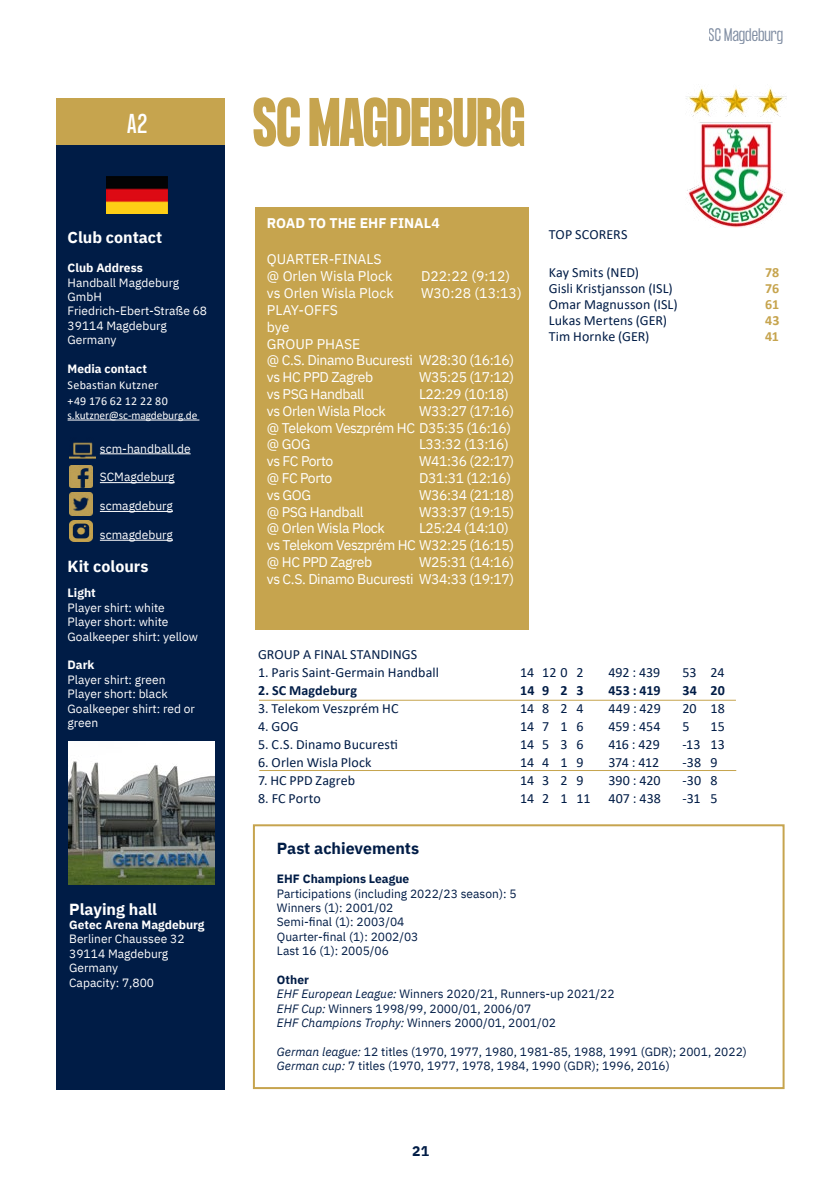
<style>
.page{position:relative;width:840px;height:1191px;background:#fff}
.page>*{position:absolute;margin:0;border:0;box-sizing:border-box;transform-origin:0 0}
.t1{font:700 60px "Formula Condensed";color:#c6a44e}
.t2{font:24px "Formula Condensed";color:#fff}
.t3{font:700 16px "IBM Plex Sans";color:#fff}
.t4{font:700 16px "IBM Plex Sans";color:#001c46}
.t5{font:300 16px "Formula Condensed";color:#001c46}
.t6{font:14px/16.8px "IBM Plex Sans";letter-spacing:-.03em;color:#fff}
.t7{font:14px "Calibri";letter-spacing:.005em;color:#001c46}
.t8{font:14px/16.8px "IBM Plex Sans";color:#fff}
.t9{font:700 14px "Calibri";letter-spacing:.01em;color:#001c46}
.t10{font:700 14px "IBM Plex Sans";color:#fff}
.t11{font:700 14px "Calibri";letter-spacing:-.01em;color:#c6a44e}
.t12{font:700 14px "IBM Plex Sans";color:#001c46}
.t13{font:12px/14.4px "IBM Plex Sans";color:#001c46}
.t14{font:12px/14.4px "IBM Plex Sans";color:#fff}
.t15{font:700 12px "IBM Plex Sans";color:#fff}
.t16{font:12px/16px "Calibri";letter-spacing:.02em;color:#fff}
.t17{font:700 12px "IBM Plex Sans";color:#001c46}
.t18{font:11.4px "Calibri";letter-spacing:-.01em;color:#fff}
.s1{font-weight:700}
.s2{font-style:italic}
</style>
<div class="page">
<div style="left:57px;top:145px;width:168px;height:944px;background:#001c46"></div>
<div style="left:57px;top:98px;width:168px;height:47px;background:#c6a44e"></div>
<hr style="left:68px;top:420px;width:131px;height:1px;background:#fff">
<hr style="left:100px;top:453px;width:90px;height:1px;background:#fff">
<hr style="left:100px;top:482px;width:74px;height:1px;background:#fff">
<hr style="left:100px;top:511px;width:73px;height:1px;background:#fff">
<hr style="left:100px;top:540px;width:73px;height:1px;background:#fff">
<div style="left:253px;top:824px;width:531px;height:265px;border:2px solid #c6a44e"></div>
<img style="left:70px;top:465px;width:22px;height:23px">
<img style="left:70px;top:492px;width:22px;height:23px">
<img style="left:70px;top:442px;width:26px;height:17px">
<img style="left:70px;top:520px;width:22px;height:21px">
<img style="left:106px;top:177px;width:62px;height:37px">
<img style="left:686px;top:88px;width:100px;height:139px">
<img style="left:68px;top:741px;width:147px;height:144px">
<div style="left:255px;top:208px;width:273px;height:422px;background:#c6a44e"></div>
<hr style="left:259px;top:699px;width:476px;height:1px;background:#c6a44e">
<hr style="left:259px;top:770px;width:476px;height:1px;background:#c6a44e">
<h2 class="t2" style="left:127px;top:109px;width:22px">A2</h2>
<p class="t3" style="left:68px;top:225px;width:96px">Club contact</p>
<p class="t15" style="left:68px;top:258px;width:77px">Club Address</p>
<p class="t14" style="left:68px;top:274px;width:141px">Handball Magdeburg<br>GmbH<br>Friedrich-Ebert-Straße 68<br>39114 Magdeburg<br>Germany</p>
<p class="t15" style="left:68px;top:359px;width:81px">Media contact</p>
<p class="t16" style="left:68px;top:377px;width:102px">Sebastian Kutzner +49 176 62 12 22 80</p>
<p class="t18" style="left:68px;top:407px;width:131px">s.kutzner@sc-magdeburg.de</p>
<p class="t14" style="left:100px;top:440px;width:92px">scm-handball.de</p>
<p class="t14" style="left:100px;top:469px;width:76px">SCMagdeburg</p>
<p class="t14" style="left:100px;top:498px;width:74px">scmagdeburg</p>
<p class="t14" style="left:100px;top:526px;width:74px">scmagdeburg</p>
<p class="t3" style="left:68px;top:553px;width:82px">Kit colours</p>
<p class="t15" style="left:68px;top:583px;width:30px">Light</p>
<p class="t14" style="left:68px;top:599px;width:132px">Player shirt: white<br>Player short: white<br>Goalkeeper shirt: yellow</p>
<p class="t15" style="left:68px;top:655px;width:28px">Dark</p>
<p class="t14" style="left:68px;top:671px;width:129px">Player shirt: green<br>Player short: black<br>Goalkeeper shirt: red or green</p>
<p class="t3" style="left:69px;top:896px;width:89px">Playing hall</p>
<p class="t15" style="left:69px;top:915px;width:137px">Getec Arena Magdeburg</p>
<p class="t14" style="left:69px;top:931px;width:117px">Berliner Chaussee 32<br>39114 Magdeburg<br>Germany<br>Capacity: 7,800</p>
<h1 class="t1" style="left:253px;top:86px;width:273px">SC MAGDEBURG</h1>
<p class="t5" style="left:708px;top:25px;width:76px">SC Magdeburg</p>
<p class="t10" style="left:267px;top:212px;width:174px">ROAD TO THE EHF FINAL4</p>
<p class="t8" style="left:267px;top:250px;width:127px">QUARTER-FINALS @ Orlen Wisla Plock</p>
<p class="t6" style="left:421px;top:267px;width:91px">D22:22 (9:12)</p>
<p class="t8" style="left:267px;top:283px;width:128px">vs Orlen Wisla Plock</p>
<p class="t6" style="left:421px;top:283px;width:102px">W30:28 (13:13)</p>
<p class="t6" style="left:267px;top:300px;width:249px">PLAY-OFFS<br>bye<br>GROUP PHASE<br>@ C.S. Dinamo Bucuresti W28:30 (16:16) vs HC PPD Zagreb</p>
<p class="t6" style="left:419px;top:367px;width:97px">W35:25 (17:12)</p>
<p class="t6" style="left:267px;top:384px;width:99px">vs PSG Handball</p>
<p class="t6" style="left:419px;top:384px;width:91px">L22:29 (10:18)</p>
<p class="t6" style="left:267px;top:401px;width:120px">vs Orlen Wisla Plock</p>
<p class="t6" style="left:267px;top:401px;width:249px;text-indent:152px">W33:27 (17:16) @ Telekom Veszprém HC D35:35 (16:16) @ GOG</p>
<p class="t6" style="left:419px;top:435px;width:91px">L33:32 (13:16)</p>
<p class="t6" style="left:267px;top:451px;width:68px">vs FC Porto</p>
<p class="t6" style="left:419px;top:451px;width:97px">W41:36 (22:17)</p>
<p class="t6" style="left:267px;top:468px;width:67px">@ FC Porto</p>
<p class="t6" style="left:419px;top:468px;width:93px">D31:31 (12:16)</p>
<p class="t6" style="left:267px;top:485px;width:46px">vs GOG</p>
<p class="t6" style="left:419px;top:485px;width:97px">W36:34 (21:18)</p>
<p class="t6" style="left:267px;top:502px;width:98px">@ PSG Handball</p>
<p class="t6" style="left:419px;top:502px;width:97px">W33:37 (19:15)</p>
<p class="t6" style="left:267px;top:519px;width:119px">@ Orlen Wisla Plock</p>
<p class="t6" style="left:267px;top:519px;width:249px;text-indent:152px">L25:24 (14:10) vs Telekom Veszprém HC W32:25 (16:15) @ HC PPD Zagreb</p>
<p class="t6" style="left:267px;top:552px;width:249px;text-align:right">W25:31 (14:16)<br>vs C.S. Dinamo Bucuresti W34:33 (19:17)</p>
<p class="t7" style="left:548px;top:225px;width:80px">TOP SCORERS</p>
<p class="t7" style="left:548px;top:263px;width:92px">Kay Smits (NED)</p>
<p class="t11" style="left:764px;top:263px;width:16px">78</p>
<p class="t7" style="left:548px;top:279px;width:125px">Gisli Kristjansson (ISL)</p>
<p class="t11" style="left:764px;top:279px;width:16px">76</p>
<p class="t7" style="left:548px;top:295px;width:130px">Omar Magnusson (ISL)</p>
<p class="t11" style="left:764px;top:295px;width:16px">61</p>
<p class="t7" style="left:548px;top:311px;width:120px">Lukas Mertens (GER)</p>
<p class="t11" style="left:764px;top:311px;width:16px">43</p>
<p class="t7" style="left:548px;top:327px;width:102px">Tim Hornke (GER)</p>
<p class="t11" style="left:764px;top:327px;width:15px">41</p>
<p class="t7" style="left:258px;top:644px;width:161px">GROUP A FINAL STANDINGS</p>
<p class="t7" style="left:258px;top:662px;width:182px">1. Paris Saint-Germain Handball</p>
<p class="t7" style="left:520px;top:662px;width:65px">14 120 2</p>
<p class="t7" style="left:608px;top:662px;width:53px">492 : 439</p>
<p class="t7" style="left:682px;top:662px;width:44px">53 24</p>
<p class="t9" style="left:258px;top:680px;width:100px">2. SC Magdeburg</p>
<p class="t9" style="left:520px;top:680px;width:65px">149 23</p>
<p class="t9" style="left:608px;top:680px;width:54px">453 : 419</p>
<p class="t9" style="left:682px;top:680px;width:44px">34 20</p>
<p class="t7" style="left:258px;top:698px;width:142px">3. Telekom Veszprém HC</p>
<p class="t7" style="left:520px;top:698px;width:65px">148 24</p>
<p class="t7" style="left:608px;top:698px;width:54px">449 : 429</p>
<p class="t7" style="left:682px;top:698px;width:44px">20 18</p>
<p class="t7" style="left:258px;top:716px;width:42px">4. GOG</p>
<p class="t7" style="left:520px;top:716px;width:65px">147 16</p>
<p class="t7" style="left:608px;top:716px;width:54px">459 : 454</p>
<p class="t7" style="left:682px;top:716px;width:9px">5</p>
<p class="t7" style="left:710px;top:716px;width:16px">15</p>
<p class="t7" style="left:258px;top:734px;width:141px">5. C.S. Dinamo Bucuresti</p>
<p class="t7" style="left:520px;top:734px;width:65px">145 36</p>
<p class="t7" style="left:608px;top:734px;width:53px">416 : 429</p>
<p class="t7" style="left:682px;top:734px;width:44px">-13 13</p>
<p class="t7" style="left:258px;top:752px;width:115px">6. Orlen Wisla Plock</p>
<p class="t7" style="left:520px;top:752px;width:65px">144 19</p>
<p class="t7" style="left:608px;top:752px;width:52px">374 : 412</p>
<p class="t7" style="left:682px;top:752px;width:37px">-38 9</p>
<p class="t7" style="left:258px;top:770px;width:99px">7. HC PPD Zagreb</p>
<p class="t7" style="left:520px;top:770px;width:65px">143 29</p>
<p class="t7" style="left:608px;top:770px;width:54px">390 : 420</p>
<p class="t7" style="left:682px;top:770px;width:37px">-30 8</p>
<p class="t7" style="left:258px;top:788px;width:64px">8. FC Porto</p>
<p class="t7" style="left:520px;top:788px;width:72px">142 111</p>
<p class="t7" style="left:608px;top:788px;width:54px">407 : 438</p>
<p class="t7" style="left:682px;top:788px;width:37px">-31 5</p>
<p class="t4" style="left:277px;top:836px;width:144px">Past achievements</p>
<p class="t17" style="left:277px;top:869px;width:134px">EHF Champions League</p>
<p class="t13" style="left:277px;top:885px;width:241px">Participations (including 2022/23 season): 5<br>Winners (1): 2001/02<br>Semi-final (1): 2003/04<br>Quarter-final (1): 2002/03<br>Last 16 (1): 2005/06</p>
<p class="t13" style="left:277px;top:971px;width:339px"><span class="s1">Other<br></span><span class="s2">EHF European League:</span> Winners 2020/21, Runners-up 2021/22<br><span class="s2">EHF Cup:</span> Winners 1998/99, 2000/01, 2006/07<br><span class="s2">EHF Champions Trophy:</span> Winners 2000/01, 2001/02</p>
<p class="t13" style="left:277px;top:1043px;width:471px"><span class="s2">German league:</span> 12 titles (1970, 1977, 1980, 1981-85, 1988, 1991 (GDR); 2001, 2022)<br><span class="s2">German cup:</span> 7 titles (1970, 1977, 1978, 1984, 1990 (GDR); 1996, 2016)</p>
<p class="t12" style="left:412px;top:1139px;width:19px">21</p>
</div>
